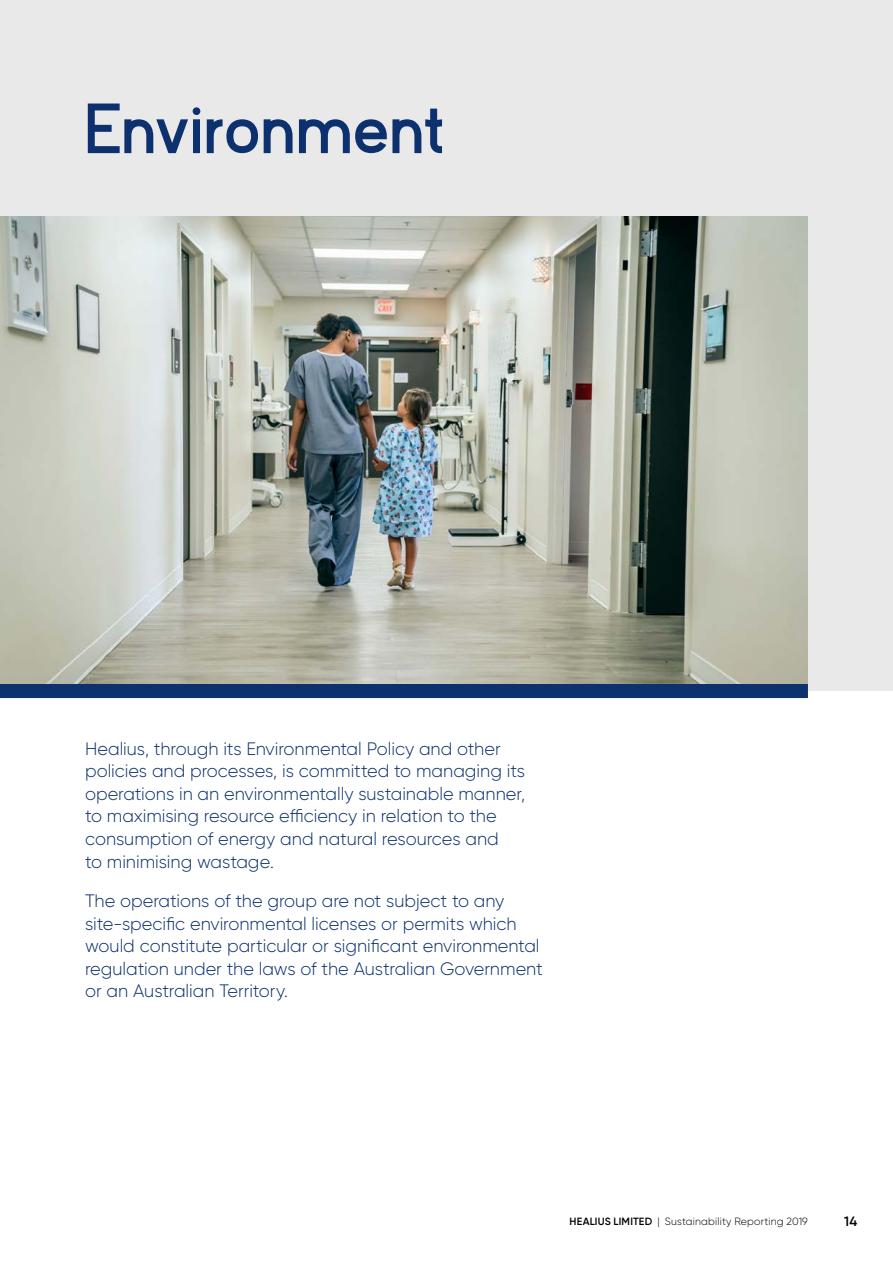
<style>
.page{position:relative;width:893px;height:1263px;background:#fff}
.page>*{position:absolute;margin:0;border:0;box-sizing:border-box;transform-origin:0 0}
.t1{font:700 70.5px "Kayak Sans";letter-spacing:-.005em;color:#0c316e}
.t2{font:300 18px/22.5px "Gilroy";letter-spacing:-.005em;color:#0c316e}
.t3{font:600 13.5px "Gilroy";color:#000}
.t4{font:300 10.5px "Gilroy";letter-spacing:.015em;color:#000}
.s1{font-weight:600}
</style>
<div class="page">
<div style="left:0;top:0;width:893px;height:690px;background:#e8e9e8"></div>
<div style="left:0;top:683px;width:808px;height:15px;background:#0c316e"></div>
<img style="left:0;top:217px;width:808px;height:466px">
<h1 class="t1" style="left:85px;top:90px;width:361px">Environment</h1>
<p class="t2" style="left:85px;top:737px;width:442px">Healius, through its Environmental Policy and other policies and processes, is committed to managing its operations in an environmentally sustainable manner, to maximising resource efficiency in relation to the consumption of energy and natural resources and<br>to minimising wastage.</p>
<p class="t2" style="left:85px;top:889px;width:459px">The operations of the group are not subject to any site-specific environmental licenses or permits which would constitute particular or significant environmental regulation under the laws of the Australian Government or an Australian Territory.</p>
<p class="t4" style="left:570px;top:1214px;width:240px"><span class="s1">HEALIUS LIMITED</span> | Sustainability Reporting 2019</p>
<p class="t3" style="left:844px;top:1213px;width:14px">14</p>
</div>
